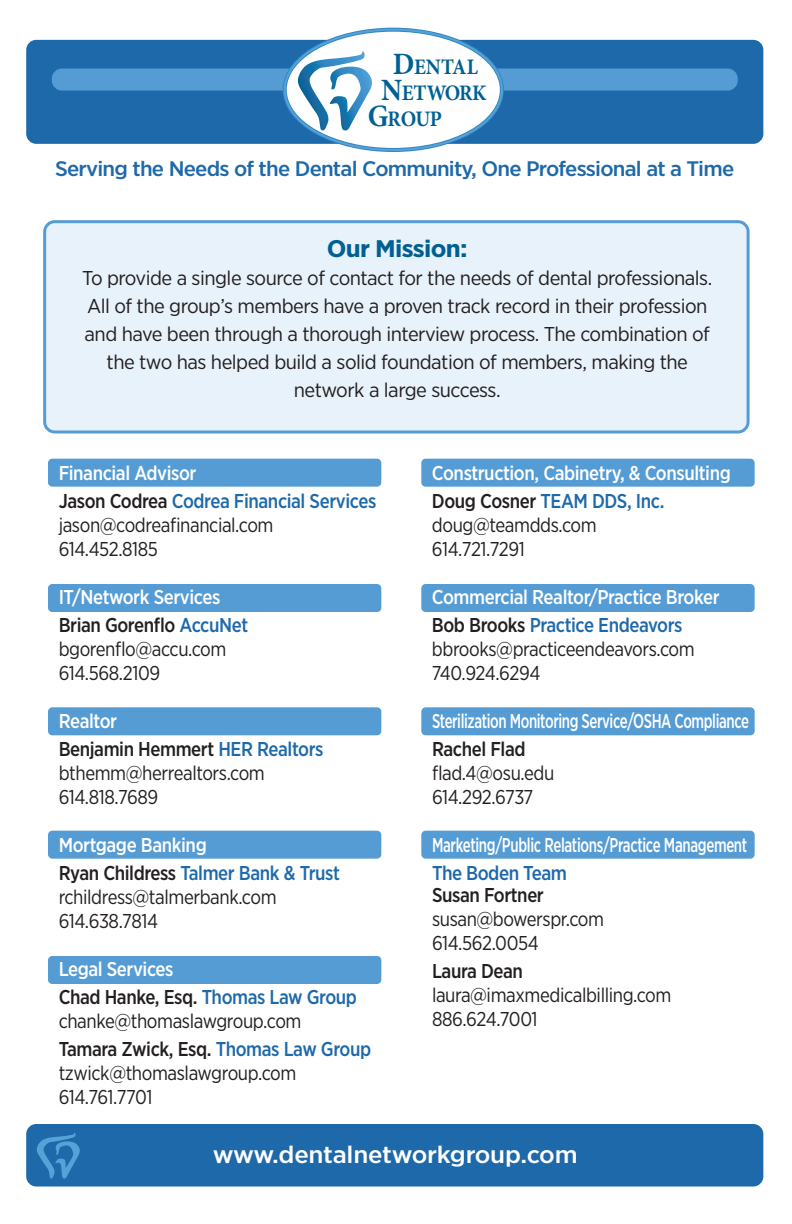
<style>
.page{position:relative;width:792px;height:1224px;background:#fff}
.page>*{position:absolute;margin:0;border:0;box-sizing:border-box;transform-origin:0 0}
.t1{font:500 24px "Gotham Narrow";letter-spacing:-.01em;color:#fff;scale:1.15 1}
.t2{font:700 24px "Gotham Narrow";letter-spacing:-.025em;color:#016093;scale:1.14 1}
.t3{font:700 22.2px "Minion Pro";letter-spacing:-.015em;color:#016093;scale:.92 1}
.t4{font:500 21px "Gotham Narrow";letter-spacing:-.035em;color:#1e69aa;scale:1.11 1}
.t5{font:20px/24px "Gotham Narrow";letter-spacing:-.025em;color:#231f20;scale:.96 1}
.t6{font:20px/28px "Gotham Narrow";letter-spacing:-.025em;color:#231f20;text-align:center;scale:1.05 1}
.t7{font:500 20px/28px "Gotham Narrow";letter-spacing:-.02em;color:#fff;scale:.96 1}
.t8{font:500 20px/28px "Gotham Narrow";letter-spacing:-.02em;color:#231f20;scale:.96 1}
.t9{font:500 20px/28px "Gotham Narrow";letter-spacing:-.02em;color:#1e69aa;scale:.96 1}
.t10{font:500 20px "Gotham Narrow";letter-spacing:-.02em;color:#fff;scale:.76 1}
.t11{font:500 20px "Gotham Narrow";letter-spacing:-.02em;color:#1e69aa}
.s1{font-size:31px}
.s2{color:#fff}
.s3{color:#231f20}
.s4{color:#1e69aa}
.s5{font-weight:500}
.s6{font-weight:500;color:#1e69aa}
</style>
<div class="page">
<div style="left:26px;top:40px;width:737px;height:104px;background:#1e69aa;border-radius:10px"></div>
<div style="left:26px;top:1124px;width:737px;height:63px;background:#1e69aa;border-radius:10px"></div>
<div style="left:52px;top:69px;width:686px;height:22px;background:#559cd5;border-radius:10px"></div>
<div style="left:48px;top:459px;width:333px;height:28px;background:#559cd5;border-radius:4px"></div>
<div style="left:421px;top:459px;width:334px;height:28px;background:#559cd5;border-radius:4px"></div>
<div style="left:48px;top:584px;width:333px;height:28px;background:#559cd5;border-radius:4px"></div>
<div style="left:421px;top:584px;width:334px;height:28px;background:#559cd5;border-radius:4px"></div>
<div style="left:48px;top:707px;width:333px;height:28px;background:#559cd5;border-radius:4px"></div>
<div style="left:421px;top:707px;width:334px;height:28px;background:#559cd5;border-radius:4px"></div>
<div style="left:48px;top:831px;width:333px;height:28px;background:#559cd5;border-radius:4px"></div>
<div style="left:421px;top:831px;width:334px;height:28px;background:#559cd5;border-radius:4px"></div>
<div style="left:48px;top:956px;width:333px;height:28px;background:#559cd5;border-radius:4px"></div>
<div style="left:45px;top:222px;width:703px;height:210px;background:#e8f2fa;border-radius:10px"></div>
<div style="left:43px;top:220px;width:707px;height:213px;border:3px solid #559cd5;border-radius:10px"></div>
<div style="left:285px;top:30px;width:217px;height:120px;background:#fff;border-radius:50%"></div>
<svg style="left:295px;top:51px;width:77px;height:80px"></svg>
<svg style="left:36px;top:1132px;width:44px;height:47px"></svg>
<p class="t3" style="left:393px;top:52px;width:94px"><span class="s1">D</span>ENTAL</p>
<p class="t3" style="left:381px;top:77px;width:116px"><span class="s1">N</span>ETWORK</p>
<p class="t3" style="left:368px;top:103px;width:82px"><span class="s1">G</span>ROUP</p>
<p class="t4" style="left:55px;top:155px;width:613px">Serving the Needs of the Dental Community, One Professional at a Time</p>
<p class="t2" style="left:327px;top:234px;width:125px">Our Mission:</p>
<p class="t6" style="left:82px;top:264px;width:602px">To provide a single source of contact for the needs of dental professionals.<br>All of the group’s members have a proven track record in their profession and have been through a thorough interview process. The combination of the two has helped build a solid foundation of members, making the network a large success.</p>
<p class="t9" style="left:59px;top:459px;width:332px"><span class="s2">Financial Advisor<br></span><span class="s3">Jason Codrea</span> Codrea Financial Services</p>
<p class="t5" style="left:59px;top:513px;width:225px">jason@codreafinancial.com<br>614.452.8185</p>
<p class="t7" style="left:59px;top:583px;width:199px">IT/Network Services<br><span class="s3">Brian Gorenflo</span> <span class="s4">AccuNet</span></p>
<p class="t5" style="left:59px;top:637px;width:176px">bgorenflo@accu.com<br>614.568.2109</p>
<p class="t8" style="left:59px;top:707px;width:277px"><span class="s2">Realtor<br></span>Benjamin Hemmert <span class="s4">HER Realtors</span></p>
<p class="t5" style="left:59px;top:761px;width:216px">bthemm@herrealtors.com<br>614.818.7689</p>
<p class="t9" style="left:59px;top:831px;width:294px"><span class="s2">Mortgage Banking<br></span><span class="s3">Ryan Childress</span> Talmer Bank &amp; Trust</p>
<p class="t5" style="left:59px;top:885px;width:229px">rchildress@talmerbank.com<br>614.638.7814</p>
<p class="t8" style="left:59px;top:955px;width:312px"><span class="s2">Legal Services<br></span>Chad Hanke, Esq. <span class="s4">Thomas Law Group</span></p>
<p class="t5" style="left:59px;top:1007px;width:327px;line-height:28px">chanke@thomaslawgroup.com<br><span class="s5">Tamara Zwick, Esq.</span> <span class="s6">Thomas Law Group</span></p>
<p class="t5" style="left:59px;top:1061px;width:249px">tzwick@thomaslawgroup.com<br>614.761.7701</p>
<p class="t7" style="left:432px;top:459px;width:313px">Construction, Cabinetry, &amp; Consulting<br><span class="s3">Doug Cosner</span> <span class="s4">TEAM DDS, Inc.</span></p>
<p class="t5" style="left:432px;top:513px;width:173px">doug@teamdds.com<br>614.721.7291</p>
<p class="t7" style="left:432px;top:583px;width:301px">Commercial Realtor/Practice Broker<br><span class="s3">Bob Brooks</span> <span class="s4">Practice Endeavors</span></p>
<p class="t5" style="left:432px;top:637px;width:275px">bbrooks@practiceendeavors.com<br>740.924.6294</p>
<p class="t10" style="left:432px;top:708px;width:419px">Sterilization Monitoring Service/OSHA Compliance</p>
<p class="t8" style="left:432px;top:735px;width:99px">Rachel Flad</p>
<p class="t5" style="left:432px;top:761px;width:129px">flad.4@osu.edu<br>614.292.6737</p>
<p class="t10" style="left:432px;top:832px;width:416px">Marketing/Public Relations/Practice Management</p>
<p class="t11" style="left:432px;top:860px;width:136px">The Boden Team</p>
<p class="t8" style="left:432px;top:881px;width:118px">Susan Fortner</p>
<p class="t5" style="left:432px;top:907px;width:181px">susan@bowerspr.com<br>614.562.0054</p>
<p class="t8" style="left:432px;top:957px;width:96px">Laura Dean</p>
<p class="t5" style="left:432px;top:983px;width:251px">laura@imaxmedicalbilling.com<br>886.624.7001</p>
<p class="t1" style="left:213px;top:1139px;width:319px">www.dentalnetworkgroup.com</p>
</div>
